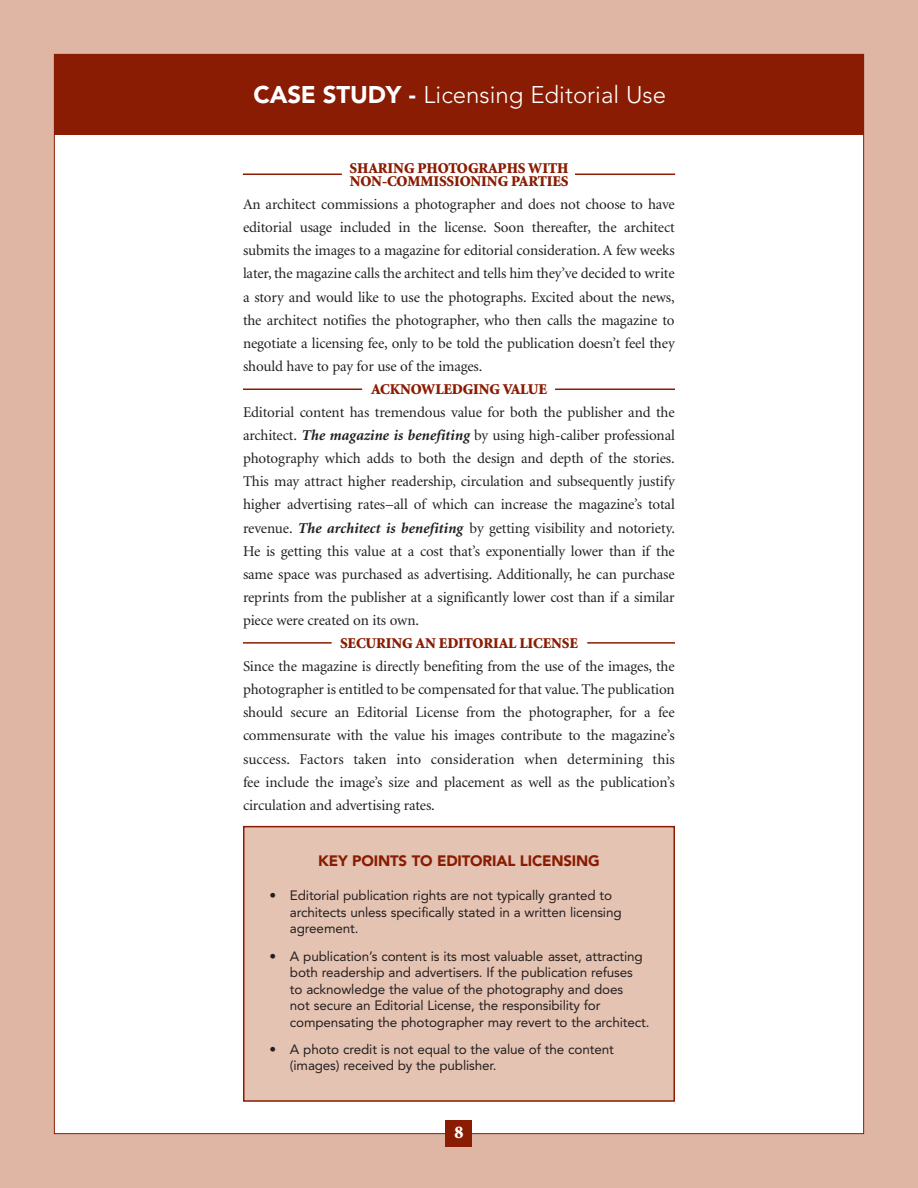
<style>
.page{position:relative;width:918px;height:1188px;background:#deb6a3}
.page>*{position:absolute;margin:0;border:0;box-sizing:border-box;transform-origin:0 0}
.t1{font:300 24px "Avenir";color:#fff}
.t2{font:900 18px "Minion";color:#fff}
.t3{font:15px/23.1px "Minion";letter-spacing:-.01em;color:#231f20;text-align:justify}
.t4{font:900 15px/13.5px "Minion";letter-spacing:-.01em;color:#891c02}
.t5{font:900 15px "Avenir";letter-spacing:-.01em;color:#891c02}
.t6{font:13.5px/16.5px "Avenir";letter-spacing:-.01em;color:#231f20}
.s1{font-weight:900}
.s2{font-weight:700;font-style:italic}
</style>
<div class="page">
<div style="left:54px;top:54px;width:810px;height:1080px;background:#fff"></div>
<div style="left:54px;top:54px;width:810px;height:81px;background:#891c02"></div>
<hr style="left:575px;top:174px;width:100px;height:1px;background:#891c02">
<hr style="left:243px;top:174px;width:99px;height:1px;background:#891c02">
<hr style="left:555px;top:389px;width:120px;height:1px;background:#891c02">
<hr style="left:243px;top:389px;width:119px;height:1px;background:#891c02">
<hr style="left:587px;top:642px;width:88px;height:2px;background:#891c02">
<hr style="left:243px;top:642px;width:89px;height:2px;background:#891c02">
<div style="left:244px;top:827px;width:430px;height:274px;background:#e5c3b2"></div>
<div style="left:243px;top:826px;width:432px;height:276px;border:2px solid #891c02"></div>
<div style="left:446px;top:1120px;width:26px;height:27px;background:#891c02"></div>
<h1 class="t1" style="left:253px;top:85px;width:414px"><span class="s1">CASE STUDY -</span> Licensing Editorial Use</h1>
<p class="t4" style="left:350px;top:162px;width:220px">SHARING PHOTOGRAPHS WITH<br>NON-COMMISSIONING PARTIES</p>
<p class="t3" style="left:243px;top:194px;width:433px">An architect commissions a photographer and does not choose to have editorial usage included in the license. Soon thereafter, the architect submits the images to a magazine for editorial consideration. A few weeks later, the magazine calls the architect and tells him they’ve decided to write a story and would like to use the photographs. Excited about the news, the architect notifies the photographer, who then calls the magazine to negotiate a licensing fee, only to be told the publication doesn’t feel they should have to pay for use of the images.</p>
<p class="t4" style="left:371px;top:383px;width:177px">ACKNOWLEDGING VALUE</p>
<p class="t3" style="left:243px;top:402px;width:433px">Editorial content has tremendous value for both the publisher and the architect. <span class="s2">The magazine is benefiting</span> by using high-caliber professional photography which adds to both the design and depth of the stories.<br>This may attract higher readership, circulation and subsequently justify higher advertising rates–all of which can increase the magazine’s total revenue. <span class="s2">The architect is benefiting</span> by getting visibility and notoriety.<br>He is getting this value at a cost that’s exponentially lower than if the same space was purchased as advertising. Additionally, he can purchase reprints from the publisher at a significantly lower cost than if a similar piece were created on its own.</p>
<p class="t4" style="left:340px;top:638px;width:239px">SECURING AN EDITORIAL LICENSE</p>
<p class="t3" style="left:243px;top:656px;width:433px">Since the magazine is directly benefiting from the use of the images, the photographer is entitled to be compensated for that value. The publication should secure an Editorial License from the photographer, for a fee commensurate with the value his images contribute to the magazine’s success. Factors taken into consideration when determining this fee include the image’s size and placement as well as the publication’s circulation and advertising rates.</p>
<p class="t5" style="left:318px;top:854px;width:283px">KEY POINTS TO EDITORIAL LICENSING</p>
<p class="t6" style="left:290px;top:888px;width:333px;text-indent:-21px">• Editorial publication rights are not typically granted to architects unless specifically stated in a written licensing agreement.</p>
<p class="t6" style="left:290px;top:949px;width:361px;text-indent:-21px">• A publication’s content is its most valuable asset, attracting both readership and advertisers. If the publication refuses<br>to acknowledge the value of the photography and does<br>not secure an Editorial License, the responsibility for compensating the photographer may revert to the architect.</p>
<p class="t6" style="left:290px;top:1042px;width:325px;text-indent:-21px">• A photo credit is not equal to the value of the content (images) received by the publisher.</p>
<p class="t2" style="left:454px;top:1125px;width:10px">8</p>
</div>
